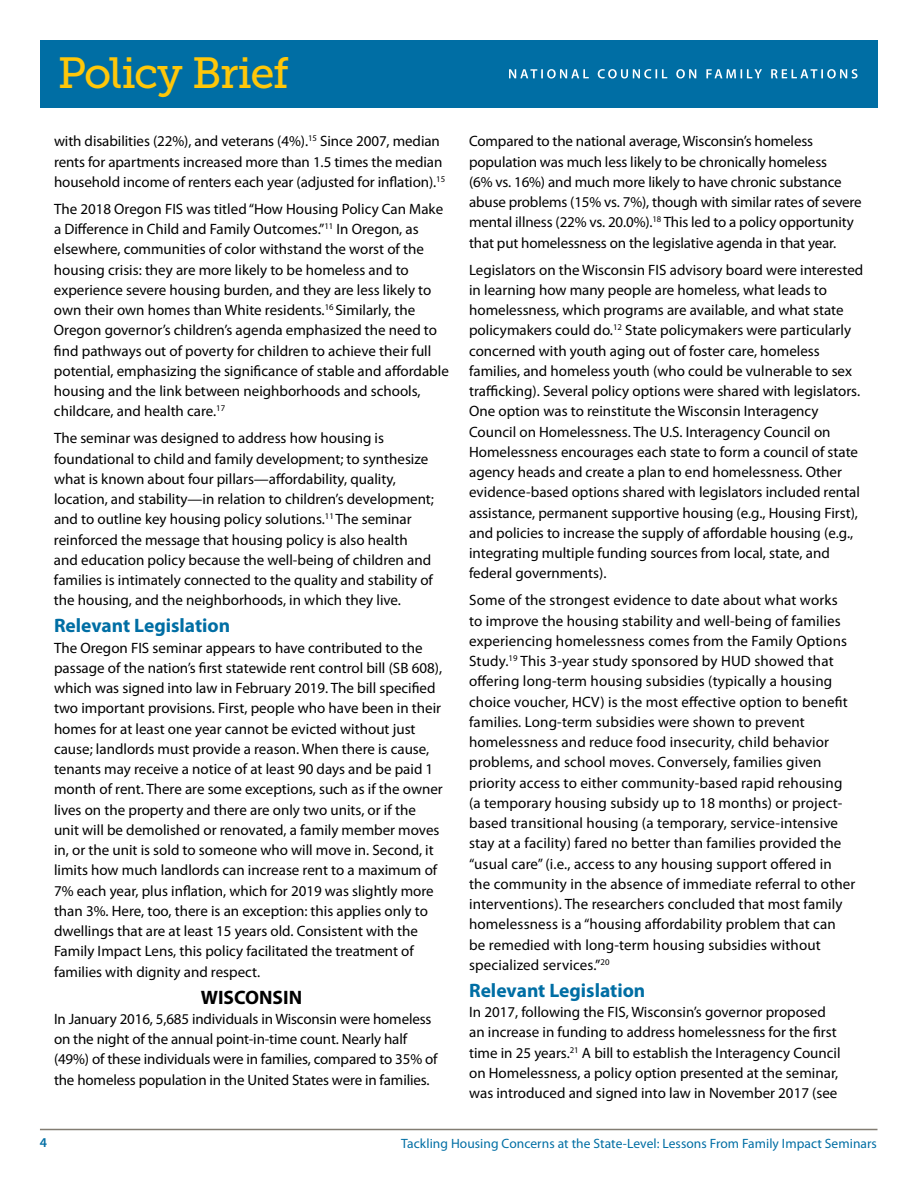
<style>
.page{position:relative;width:918px;height:1188px;background:#fff}
.page>*{position:absolute;margin:0;border:0;box-sizing:border-box;transform-origin:0 0}
.t1{font:43.5px "Museo Slab 500";letter-spacing:-.04em;color:#ffc709}
.t2{font:700 19.5px "Myriad Pro";color:#006ea4}
.t3{font:700 19.5px "Myriad Pro";color:#000}
.t4{font:15px/20.2px "Myriad Pro";color:#000}
.t5{font:13.5px "Myriad Pro";letter-spacing:.005em;color:#006ea4}
.t6{font:600 13.5px "Myriad Pro";color:#006ea4}
</style>
<div class="page">
<hr style="left:40px;top:1129px;width:837px;height:1px;background:#827c72">
<div style="left:40px;top:40px;width:838px;height:68px;background:#006ea4"></div>
<svg style="left:509px;top:69px;width:349px;height:10px"></svg>
<h1 class="t1" style="left:58px;top:49px;width:233px">Policy Brief</h1>
<p class="t4" style="left:54px;top:131px;width:393px">with disabilities (22%), and veterans (4%).<sup>15</sup> Since 2007, median rents for apartments increased more than 1.5 times the median household income of renters each year (adjusted for inflation).<sup>15</sup></p>
<p class="t4" style="left:54px;top:198px;width:396px">The 2018 Oregon FIS was titled “How Housing Policy Can Make a Difference in Child and Family Outcomes.”<sup>11</sup> In Oregon, as elsewhere, communities of color withstand the worst of the housing crisis: they are more likely to be homeless and to experience severe housing burden, and they are less likely to own their own homes than White residents.<sup>16</sup> Similarly, the Oregon governor’s children’s agenda emphasized the need to find pathways out of poverty for children to achieve their full potential, emphasizing the significance of stable and affordable housing and the link between neighborhoods and schools, childcare, and health care.<sup>17</sup></p>
<p class="t4" style="left:54px;top:428px;width:382px">The seminar was designed to address how housing is foundational to child and family development; to synthesize what is known about four pillars—affordability, quality, location, and stability—in relation to children’s development; and to outline key housing policy solutions.<sup>11</sup> The seminar reinforced the message that housing policy is also health and education policy because the well-being of children and families is intimately connected to the quality and stability of the housing, and the neighborhoods, in which they live.</p>
<h2 class="t2" style="left:54px;top:613px;width:178px">Relevant Legislation</h2>
<p class="t4" style="left:54px;top:637px;width:390px">The Oregon FIS seminar appears to have contributed to the passage of the nation’s first statewide rent control bill (SB 608), which was signed into law in February 2019. The bill specified two important provisions. First, people who have been in their homes for at least one year cannot be evicted without just cause; landlords must provide a reason. When there is cause, tenants may receive a notice of at least 90 days and be paid 1 month of rent. There are some exceptions, such as if the owner lives on the property and there are only two units, or if the unit will be demolished or renovated, a family member moves in, or the unit is sold to someone who will move in. Second, it limits how much landlords can increase rent to a maximum of 7% each year, plus inflation, which for 2019 was slightly more than 3%. Here, too, there is an exception: this applies only to dwellings that are at least 15 years old. Consistent with the Family Impact Lens, this policy facilitated the treatment of families with dignity and respect.</p>
<h2 class="t3" style="left:201px;top:984px;width:103px">WISCONSIN</h2>
<p class="t4" style="left:54px;top:1008px;width:385px">In January 2016, 5,685 individuals in Wisconsin were homeless on the night of the annual point-in-time count. Nearly half (49%) of these individuals were in families, compared to 35% of the homeless population in the United States were in families.</p>
<p class="t4" style="left:469px;top:131px;width:394px">Compared to the national average, Wisconsin’s homeless population was much less likely to be chronically homeless<br>(6% vs. 16%) and much more likely to have chronic substance abuse problems (15% vs. 7%), though with similar rates of severe mental illness (22% vs. 20.0%).<sup>18</sup> This led to a policy opportunity that put homelessness on the legislative agenda in that year.</p>
<p class="t4" style="left:469px;top:259px;width:396px">Legislators on the Wisconsin FIS advisory board were interested in learning how many people are homeless, what leads to homelessness, which programs are available, and what state policymakers could do.<sup>12</sup> State policymakers were particularly concerned with youth aging out of foster care, homeless families, and homeless youth (who could be vulnerable to sex trafficking). Several policy options were shared with legislators.<br>One option was to reinstitute the Wisconsin Interagency Council on Homelessness. The U.S. Interagency Council on Homelessness encourages each state to form a council of state agency heads and create a plan to end homelessness. Other evidence-based options shared with legislators included rental assistance, permanent supportive housing (e.g., Housing First), and policies to increase the supply of affordable housing (e.g., integrating multiple funding sources from local, state, and federal governments).</p>
<p class="t4" style="left:469px;top:590px;width:388px">Some of the strongest evidence to date about what works<br>to improve the housing stability and well-being of families experiencing homelessness comes from the Family Options Study.<sup>19</sup> This 3-year study sponsored by HUD showed that offering long-term housing subsidies (typically a housing choice voucher, HCV) is the most effective option to benefit families. Long-term subsidies were shown to prevent homelessness and reduce food insecurity, child behavior problems, and school moves. Conversely, families given priority access to either community-based rapid rehousing (a temporary housing subsidy up to 18 months) or project&shy;based transitional housing (a temporary, service-intensive stay at a facility) fared no better than families provided the “usual care” (i.e., access to any housing support offered in the community in the absence of immediate referral to other interventions). The researchers concluded that most family homelessness is a “housing affordability problem that can be remedied with long-term housing subsidies without specialized services.”<sup>20</sup></p>
<h2 class="t2" style="left:469px;top:977px;width:178px">Relevant Legislation</h2>
<p class="t4" style="left:469px;top:1002px;width:373px">In 2017, following the FIS, Wisconsin’s governor proposed an increase in funding to address homelessness for the first time in 25 years.<sup>21</sup> A bill to establish the Interagency Council on Homelessness, a policy option presented at the seminar, was introduced and signed into law in November 2017 (see</p>
<p class="t6" style="left:40px;top:1134px;width:9px">4</p>
<p class="t5" style="left:401px;top:1136px;width:477px">Tackling Housing Concerns at the State-Level: Lessons From Family Impact Seminars</p>
</div>
